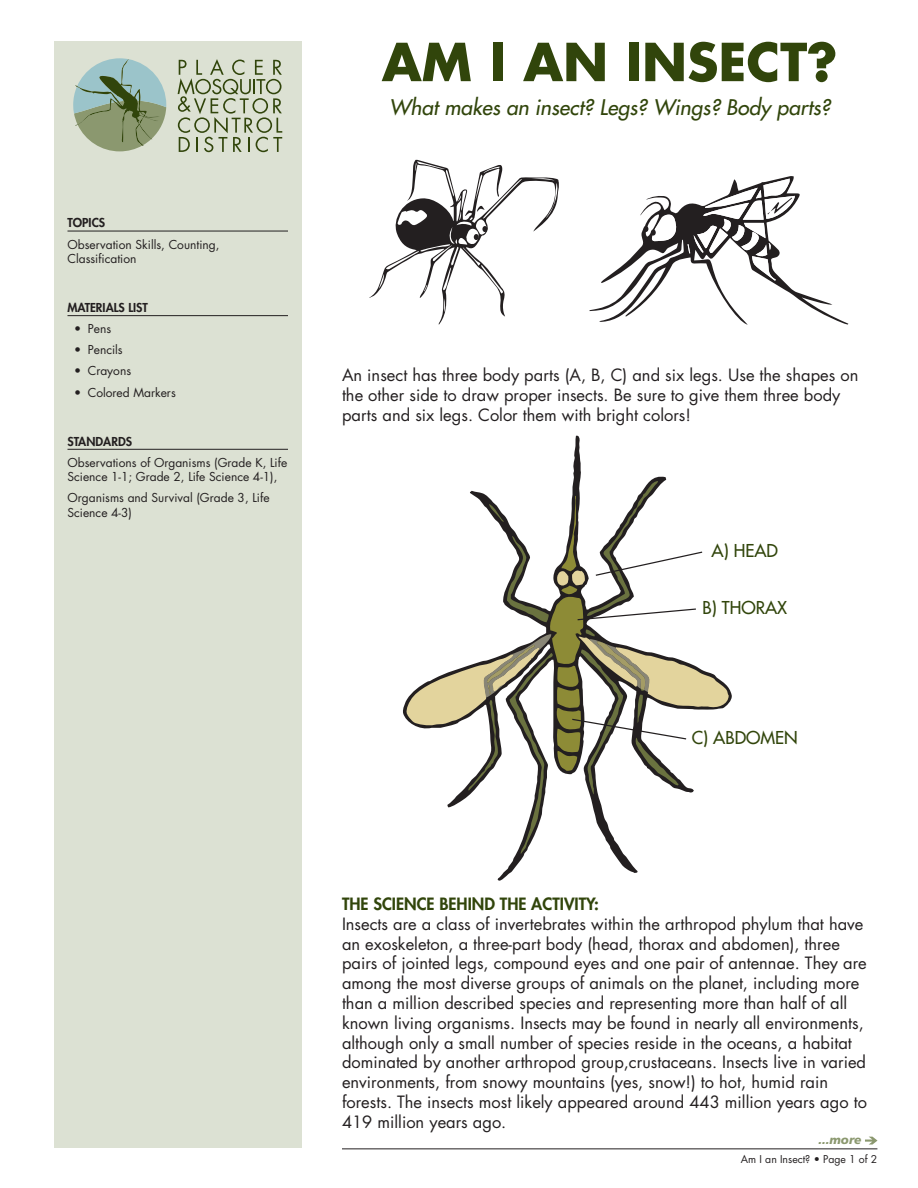
<style>
.page{position:relative;width:918px;height:1188px;background:#fff}
.page>*{position:absolute;margin:0;border:0;box-sizing:border-box;transform-origin:0 0}
.Activity_Title{font:700 51px "Futura";color:#31450b}
.Activity_sub_title{font:italic 21px "Futura";color:#31450b}
.Activity_sub_title-2{font:17.25px "Futura";color:#31450b}
.t1{font:16.5px/19.8px "Futura";color:#231f20}
.Activity_HEADER{font:800 16.5px "Futura";color:#31450b}
.Standards_text{font:12px/14.4px "Futura";color:#231f20}
.Standards_header{font:800 12px "Futura";color:#231f20}
.t2{font:italic 900 12px "Frutiger";color:#8b986f}
.Standards_text-2{font:10.5px "Futura";color:#231f20}
</style>
<div class="page">
<div style="left:54px;top:41px;width:248px;height:165px;background:#dce1d3"></div>
<svg style="left:178px;top:59px;width:104px;height:93px"></svg>
<svg style="left:73px;top:58px;width:93px;height:93px"></svg>
<div style="left:54px;top:204px;width:248px;height:944px;background:#dce1d3"></div>
<hr style="left:68px;top:231px;width:220px;height:1px;background:#231f20">
<hr style="left:68px;top:315px;width:220px;height:1px;background:#231f20">
<hr style="left:68px;top:449px;width:220px;height:1px;background:#231f20">
<svg style="left:865px;top:1137px;width:13px;height:8px"></svg>
<svg style="left:403px;top:436px;width:329px;height:445px"></svg>
<svg style="left:406px;top:481px;width:323px;height:380px"></svg>
<svg style="left:590px;top:176px;width:258px;height:149px"></svg>
<svg style="left:369px;top:160px;width:190px;height:165px"></svg>
<hr style="left:342px;top:1148px;width:535px;height:1px;background:#231f20">
<p class="Standards_header" style="left:68px;top:215px;width:39px">TOPICS</p>
<p class="Standards_text" style="left:68px;top:237px;width:154px">Observation Skills, Counting,<br>Classification</p>
<p class="Standards_header" style="left:68px;top:300px;width:82px">MATERIALS LIST</p>
<p class="Standards_text" style="left:74px;top:321px;width:38px">• Pens</p>
<p class="Standards_text" style="left:74px;top:343px;width:50px">• Pencils</p>
<p class="Standards_text" style="left:74px;top:364px;width:58px">• Crayons</p>
<p class="Standards_text" style="left:74px;top:385px;width:103px">• Colored Markers</p>
<p class="Standards_header" style="left:68px;top:434px;width:66px">STANDARDS</p>
<p class="Standards_text" style="left:68px;top:455px;width:221px">Observations of Organisms (Grade K, Life<br>Science 1-1; Grade 2, Life Science 4-1),</p>
<p class="Standards_text" style="left:68px;top:491px;width:204px">Organisms and Survival (Grade 3, Life<br>Science 4-3)</p>
<p class="Activity_Title" style="left:382px;top:28px;width:457px">AM I AN INSECT?</p>
<p class="Activity_sub_title" style="left:389px;top:94px;width:443px">What makes an insect? Legs? Wings? Body parts?</p>
<p class="t1" style="left:342px;top:365px;width:518px">An insect has three body parts (A, B, C) and six legs. Use the shapes on the other side to draw proper insects. Be sure to give them three body parts and six legs. Color them with bright colors!</p>
<p class="Activity_sub_title-2" style="left:712px;top:540px;width:68px">A) HEAD</p>
<p class="Activity_sub_title-2" style="left:702px;top:597px;width:86px">B) THORAX</p>
<p class="Activity_sub_title-2" style="left:692px;top:726px;width:108px">C) ABDOMEN</p>
<p class="Activity_HEADER" style="left:342px;top:894px;width:258px">THE SCIENCE BEHIND THE ACTIVITY:</p>
<p class="t1" style="left:342px;top:914px;width:526px">Insects are a class of invertebrates within the arthropod phylum that have an exoskeleton, a three-part body (head, thorax and abdomen), three pairs of jointed legs, compound eyes and one pair of antennae. They are among the most diverse groups of animals on the planet, including more than a million described species and representing more than half of all known living organisms. Insects may be found in nearly all environments, although only a small number of species reside in the oceans, a habitat dominated by another arthropod group,crustaceans. Insects live in varied environments, from snowy mountains (yes, snow!) to hot, humid rain forests. The insects most likely appeared around 443 million years ago to 419 million years ago.</p>
<p class="t2" style="left:818px;top:1133px;width:45px">...more</p>
<p class="Standards_text-2" style="left:741px;top:1152px;width:138px">Am I an Insect? • Page 1 of 2</p>
</div>
